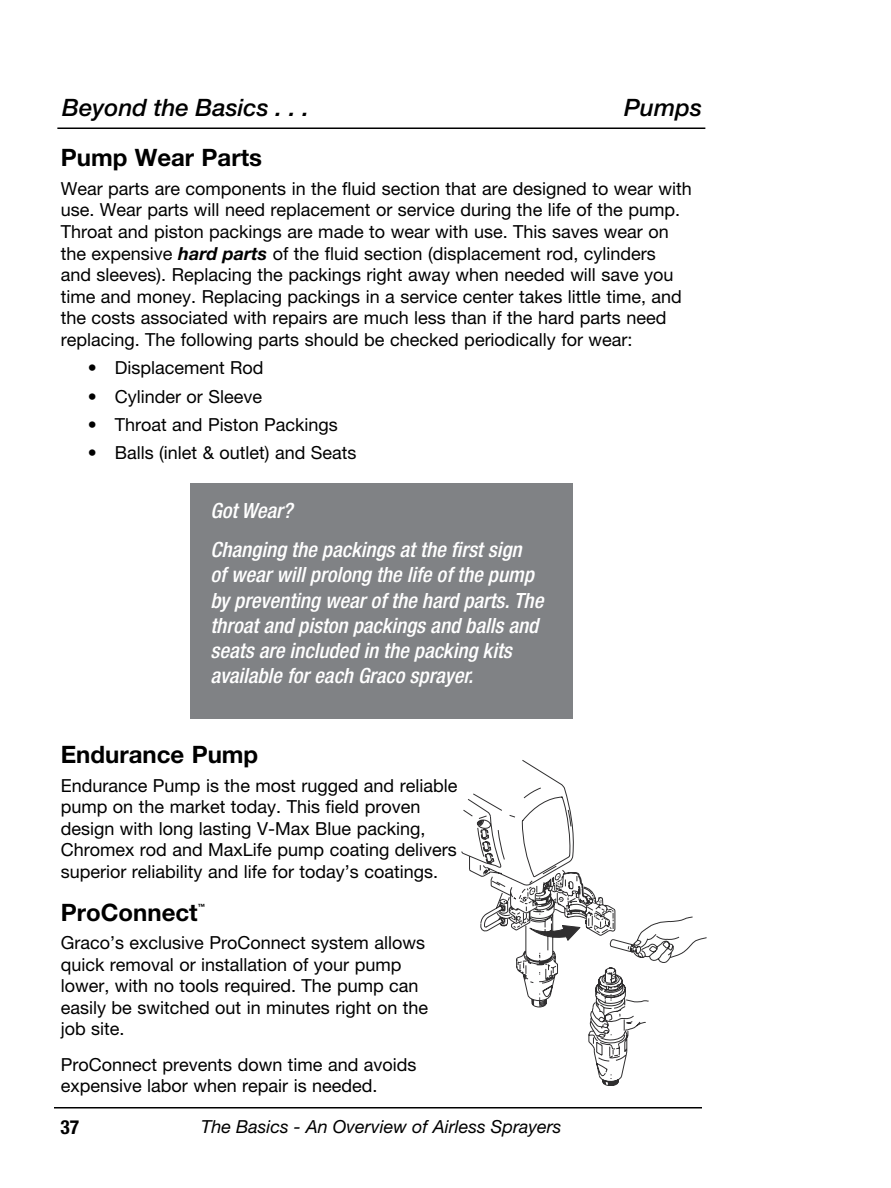
<style>
.page{position:relative;width:891px;height:1188px;background:#fff}
.page>*{position:absolute;margin:0;border:0;box-sizing:border-box;transform-origin:0 0}
.t1{font:700 24px "Helvetica Neue LT Std";color:#000}
.t2{font:italic 500 24px "Helvetica Neue LT Std";color:#000}
.t3{font:italic 500 condensed 21px/25.2px "Helvetica Neue LT Std";color:#fff}
.t4{font:700 condensed 19.5px "Helvetica Neue LT Std";color:#000}
.t5{font:18px/21.6px "Helvetica Neue LT Std";color:#000}
.t6{font:italic 18px "Helvetica Neue LT Std";color:#000}
.t7{font:700 7.2px "Helvetica Neue LT Std";color:#000}
.s1{font-weight:700;font-style:italic}
</style>
<div class="page">
<hr style="left:57px;top:128px;width:648px;height:1px;background:#000">
<hr style="left:54px;top:1107px;width:648px;height:1px;background:#000">
<div style="left:190px;top:483px;width:383px;height:236px;background:#808285"></div>
<svg style="left:461px;top:760px;width:246px;height:326px"></svg>
<h1 class="t2" style="left:62px;top:93px;width:248px">Beyond the Basics . . .</h1>
<h1 class="t1" style="left:61px;top:143px;width:203px">Pump Wear Parts</h1>
<p class="t5" style="left:61px;top:177px;width:632px">Wear parts are components in the fluid section that are designed to wear with use. Wear parts will need replacement or service during the life of the pump.<br>Throat and piston packings are made to wear with use. This saves wear on the expensive <span class="s1">hard parts</span> of the fluid section (displacement rod, cylinders<br>and sleeves). Replacing the packings right away when needed will save you time and money. Replacing packings in a service center takes little time, and the costs associated with repairs are much less than if the hard parts need replacing. The following parts should be checked periodically for wear:</p>
<p class="t5" style="left:88px;top:357px;width:177px">• Displacement Rod</p>
<p class="t5" style="left:88px;top:385px;width:176px">• Cylinder or Sleeve</p>
<p class="t5" style="left:88px;top:414px;width:252px">• Throat and Piston Packings</p>
<p class="t5" style="left:88px;top:442px;width:270px">• Balls (inlet &amp; outlet) and Seats</p>
<h1 class="t2" style="left:624px;top:93px;width:79px">Pumps</h1>
<p class="t3" style="left:210px;top:492px;width:313px;line-height:38.7px">Got Wear?<br>Changing the packings at the first sign</p>
<p class="t3" style="left:210px;top:563px;width:334px">of wear will prolong the life of the pump by preventing wear of the hard parts. The throat and piston packings and balls and seats are included in the packing kits available for each Graco sprayer.</p>
<h1 class="t1" style="left:61px;top:740px;width:199px">Endurance Pump</h1>
<p class="t5" style="left:61px;top:774px;width:398px">Endurance Pump is the most rugged and reliable pump on the market today. This field proven design with long lasting V-Max Blue packing, Chromex rod and MaxLife pump coating delivers superior reliability and life for today’s coatings.</p>
<h1 class="t1" style="left:61px;top:897px;width:138px">ProConnect</h1>
<p class="t7" style="left:198px;top:902px;width:9px">™</p>
<p class="t5" style="left:61px;top:932px;width:369px">Graco’s exclusive ProConnect system allows quick removal or installation of your pump lower, with no tools required. The pump can easily be switched out in minutes right on the job site.</p>
<p class="t5" style="left:61px;top:1053px;width:357px">ProConnect prevents down time and avoids expensive labor when repair is needed.</p>
<p class="t4" style="left:60px;top:1116px;width:20px">37</p>
<p class="t6" style="left:201px;top:1116px;width:362px">The Basics - An Overview of Airless Sprayers</p>
</div>
